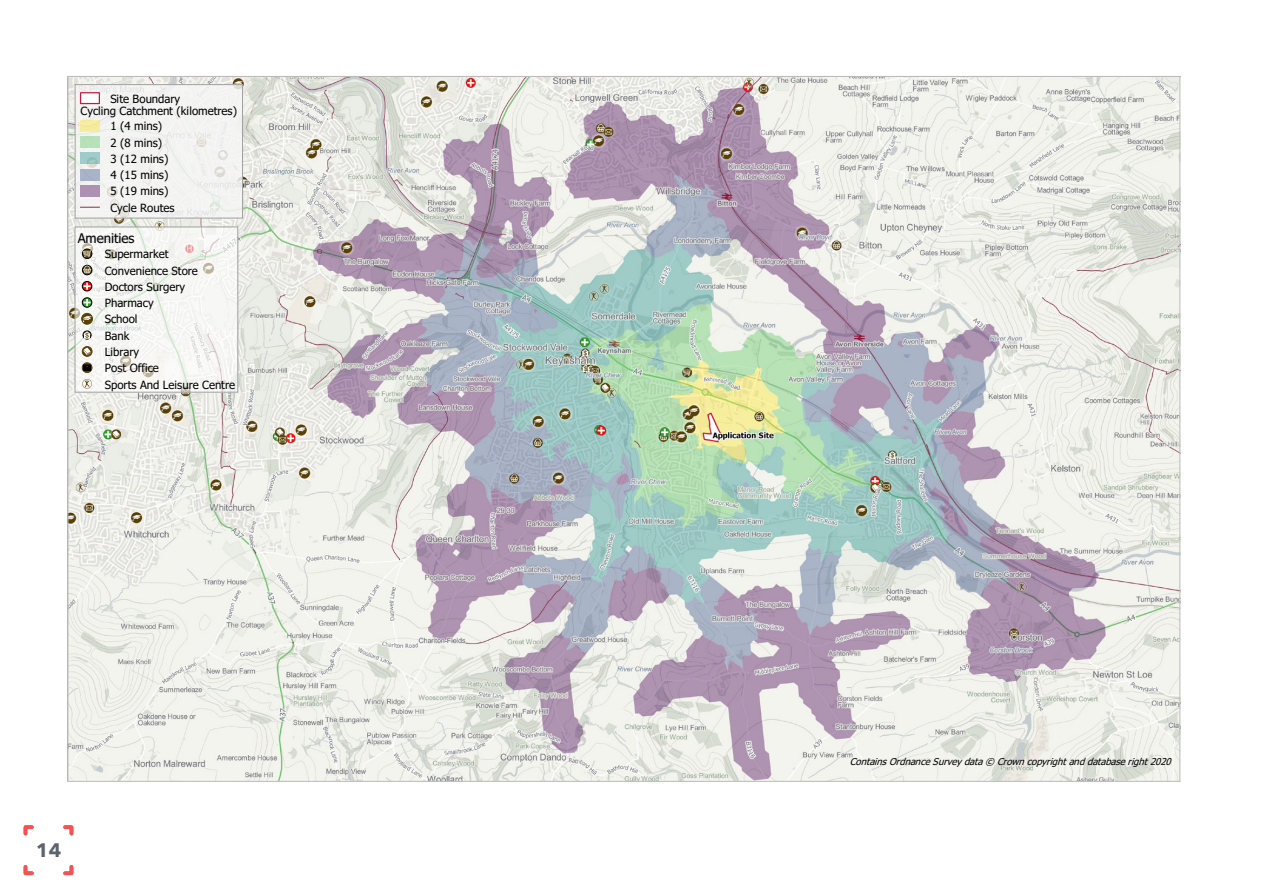
<style>
.page{position:relative;width:1263px;height:893px;background:#fff}
.page>*{position:absolute;margin:0;border:0;box-sizing:border-box;transform-origin:0 0}
.t1{font:700 19.5px "Avenir Next";color:#5c656b}
.t2{font:13.35px "Tahoma";letter-spacing:-.005em;color:#000}
.t3{font:11.4px/16.4px "Tahoma";letter-spacing:-.005em;color:#000}
.t4{font:italic 9.45px "Tahoma";color:#000}
</style>
<div class="page">
<svg style="left:23px;top:825px;width:11px;height:11px"></svg>
<svg style="left:63px;top:825px;width:11px;height:11px"></svg>
<svg style="left:63px;top:865px;width:11px;height:11px"></svg>
<svg style="left:23px;top:865px;width:11px;height:11px"></svg>
<img style="left:70px;top:78px;width:1108px;height:702px">
<div style="left:75px;top:227px;width:163px;height:165px;background:#fff;opacity:.6"></div>
<div style="left:82px;top:249px;width:10px;height:9px;border:1px solid #000;border-radius:50%"></div>
<svg style="left:83px;top:250px;width:9px;height:7px"></svg>
<div style="left:82px;top:265px;width:10px;height:10px;border:1px solid #000;border-radius:50%"></div>
<svg style="left:83px;top:266px;width:8px;height:7px"></svg>
<div style="left:82px;top:281px;width:10px;height:10px;border:1px solid #000;border-radius:50%"></div>
<svg style="left:84px;top:283px;width:7px;height:7px"></svg>
<div style="left:82px;top:298px;width:10px;height:9px;border:1px solid #000;border-radius:50%"></div>
<svg style="left:84px;top:299px;width:7px;height:7px"></svg>
<div style="left:82px;top:313px;width:11px;height:11px;background:#5a4206;border-radius:50%"></div>
<div style="left:82px;top:313px;width:11px;height:11px;border:1px solid #5a4206;border-radius:50%"></div>
<svg style="left:83px;top:316px;width:9px;height:6px"></svg>
<svg style="left:83px;top:331px;width:8px;height:8px"></svg>
<div style="left:82px;top:347px;width:10px;height:9px;border:1px solid #5a4206;border-radius:50%"></div>
<svg style="left:84px;top:348px;width:7px;height:7px"></svg>
<svg style="left:82px;top:363px;width:10px;height:10px"></svg>
<div style="left:82px;top:363px;width:10px;height:10px;border:1px solid #5a4206;border-radius:50%"></div>
<svg style="left:82px;top:379px;width:10px;height:10px"></svg>
<div style="left:75px;top:227px;width:163px;height:166px;border:1px solid #a0a0a0"></div>
<div style="left:75px;top:85px;width:167px;height:133px;background:#f6f6f6"></div>
<div style="left:80px;top:92px;width:20px;height:12px;background:#fff;border:1px solid #c61a41"></div>
<img style="left:81px;top:153px;width:18px;height:11px">
<svg style="left:81px;top:207px;width:18px;height:1px"></svg>
<div style="left:75px;top:84px;width:168px;height:134px;border:1px solid #a0a0a0"></div>
<p class="t3" style="left:81px;top:93px;width:158px;line-height:12.3px;text-indent:30px">Site Boundary<br>Cycling Catchment (kilometres)</p>
<p class="t3" style="left:110px;top:119px;width:66px">1 (4 mins)<br>2 (8 mins)<br>3 (12 mins)<br>4 (15 mins)<br>5 (19 mins)<br>Cycle Routes</p>
<p class="t2" style="left:78px;top:233px;width:58px">Amenities</p>
<p class="t3" style="left:105px;top:247px;width:132px">Supermarket<br>Convenience Store<br>Doctors Surgery<br>Pharmacy<br>School<br>Bank<br>Library<br>Post Office<br>Sports And Leisure Centre</p>
<h1 class="t1" style="left:36px;top:833px;width:27px">14</h1>
<p class="t4" style="left:850px;top:758px;width:325px">Contains Ordnance Survey data © Crown copyright and database right 2020</p>
</div>
